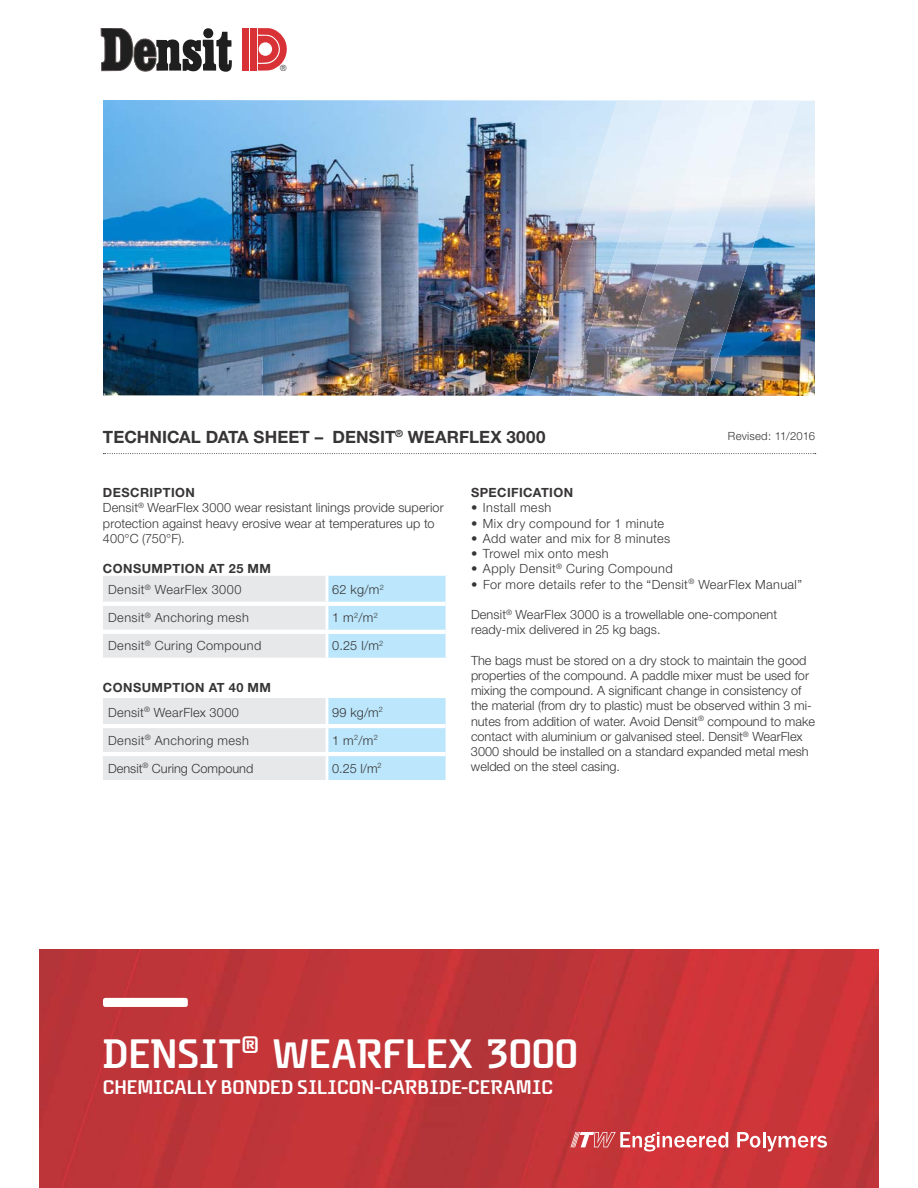
<style>
.page{position:relative;width:918px;height:1188px;background:#fff}
.page>*{position:absolute;margin:0;border:0;box-sizing:border-box;transform-origin:0 0}
.t1{font:600 42.6px "Safety";letter-spacing:.01em;color:#fff}
.t2{font:600 20.4px "Safety";letter-spacing:.01em;color:#fff}
.t3{font:700 16.95px "Helvetica Neue LT Std";color:#373535}
.t4{font:300 12.75px/15.3px "Helvetica Neue LT Std";color:#373535}
.t5{font:300 12.75px/21.1px "Helvetica Neue LT Std";letter-spacing:.03em;color:#373535}
.t6{font:300 12.75px/24.2px "Helvetica Neue LT Std";letter-spacing:.02em;color:#373535}
.t7{font:700 12.75px "Helvetica Neue LT Std";letter-spacing:.035em;color:#373535}
.t8{font:300 11.25px "Helvetica Neue LT Std";letter-spacing:.02em;color:#373535}
.t9{font:9.15px "Franklin Gothic";color:#373535}
.s1{font-weight:700}
</style>
<div class="page">
<img style="left:103px;top:100px;width:712px;height:296px">
<img style="left:39px;top:950px;width:840px;height:238px">
<div style="left:103px;top:998px;width:85px;height:9px;background:#fff;border-radius:2px"></div>
<svg style="left:103px;top:453px;width:713px;height:1px"></svg>
<svg style="left:103px;top:576px;width:343px;height:82px"></svg>
<hr style="left:326px;top:576px;width:2px;height:26px;background:#fff">
<hr style="left:326px;top:606px;width:2px;height:24px;background:#fff">
<hr style="left:326px;top:634px;width:2px;height:24px;background:#fff">
<hr style="left:103px;top:602px;width:343px;height:4px;background:#fff">
<hr style="left:103px;top:630px;width:343px;height:4px;background:#fff">
<svg style="left:103px;top:698px;width:343px;height:82px"></svg>
<hr style="left:326px;top:698px;width:2px;height:26px;background:#fff">
<hr style="left:326px;top:728px;width:2px;height:24px;background:#fff">
<hr style="left:326px;top:756px;width:2px;height:24px;background:#fff">
<hr style="left:103px;top:724px;width:343px;height:4px;background:#fff">
<hr style="left:103px;top:752px;width:343px;height:4px;background:#fff">
<svg style="left:571px;top:1132px;width:157px;height:19px"></svg>
<svg style="left:737px;top:1132px;width:90px;height:19px"></svg>
<div style="left:250px;top:28px;width:7px;height:43px;background:#d83236"></div>
<div style="left:242px;top:28px;width:7px;height:43px;background:#d83236"></div>
<svg style="left:258px;top:28px;width:29px;height:43px"></svg>
<svg style="left:101px;top:28px;width:131px;height:44px"></svg>
<img style="left:524px;top:100px;width:46px;height:296px">
<img style="left:570px;top:100px;width:45px;height:296px">
<img style="left:615px;top:100px;width:46px;height:296px">
<img style="left:661px;top:100px;width:138px;height:296px">
<p class="t9" style="left:280px;top:64px;width:9px">®</p>
<h3 class="t3" style="left:103px;top:427px;width:444px">TECHNICAL DATA SHEET – DENSIT<sup>®</sup> WEARFLEX 3000</h3>
<p class="t8" style="left:728px;top:432px;width:89px">Revised: 11/2016</p>
<p class="t4" style="left:103px;top:486px;width:342px"><span class="s1">DESCRIPTION<br></span>Densit<sup>®</sup> WearFlex 3000 wear resistant linings provide superior protection against heavy erosive wear at temperatures up to 400°C (750°F).</p>
<p class="t5" style="left:108px;top:559px;width:164px;text-indent:-5px"><span class="s1">CONSUMPTION AT 25 MM<br></span>Densit<sup>®</sup> WearFlex 3000</p>
<p class="t4" style="left:332px;top:583px;width:53px">62 kg/m<sup>2</sup></p>
<p class="t5" style="left:108px;top:608px;width:142px">Densit<sup>®</sup> Anchoring mesh</p>
<p class="t4" style="left:332px;top:611px;width:47px">1 m<sup>2</sup>/m<sup>2</sup></p>
<p class="t5" style="left:108px;top:636px;width:155px">Densit<sup>®</sup> Curing Compound</p>
<p class="t4" style="left:332px;top:639px;width:53px">0.25 l/m<sup>2</sup></p>
<p class="t6" style="left:108px;top:677px;width:164px;text-indent:-5px"><span class="s1">CONSUMPTION AT 40 MM<br></span>Densit<sup>®</sup> WearFlex 3000</p>
<p class="t4" style="left:332px;top:706px;width:52px">99 kg/m<sup>2</sup></p>
<p class="t5" style="left:108px;top:731px;width:142px">Densit<sup>®</sup> Anchoring mesh</p>
<p class="t4" style="left:332px;top:734px;width:47px">1 m<sup>2</sup>/m<sup>2</sup></p>
<p class="t4" style="left:108px;top:762px;width:147px">Densit<sup>®</sup> Curing Compound</p>
<p class="t4" style="left:332px;top:762px;width:51px">0.25 l/m<sup>2</sup></p>
<p class="t7" style="left:471px;top:485px;width:104px">SPECIFICATION</p>
<p class="t5" style="left:471px;top:498px;width:82px">• Install mesh</p>
<p class="t5" style="left:471px;top:514px;width:195px">• Mix dry compound for 1 minute</p>
<p class="t5" style="left:471px;top:529px;width:201px">• Add water and mix for 8 minutes</p>
<p class="t5" style="left:471px;top:544px;width:139px">• Trowel mix onto mesh</p>
<p class="t5" style="left:471px;top:559px;width:203px">• Apply Densit<sup>®</sup> Curing Compound</p>
<p class="t5" style="left:471px;top:575px;width:333px">• For more details refer to the “Densit<sup>®</sup> WearFlex Manual”</p>
<p class="t4" style="left:471px;top:608px;width:308px">Densit<sup>®</sup> WearFlex 3000 is a trowellable one-component ready-mix delivered in 25 kg bags.</p>
<p class="t4" style="left:471px;top:654px;width:345px">The bags must be stored on a dry stock to maintain the good properties of the compound. A paddle mixer must be used for mixing the compound. A significant change in consistency of the material (from dry to plastic) must be observed within 3 mi&shy;nutes from addition of water. Avoid Densit<sup>®</sup> compound to make contact with aluminium or galvanised steel. Densit<sup>®</sup> WearFlex 3000 should be installed on a standard expanded metal mesh welded on the steel casing.</p>
<h1 class="t1" style="left:103px;top:1039px;width:476px">DENSIT<sup>®</sup> WEARFLEX 3000</h1>
<h2 class="t2" style="left:103px;top:1080px;width:451px">CHEMICALLY BONDED SILICON-CARBIDE-CERAMIC</h2>
</div>
